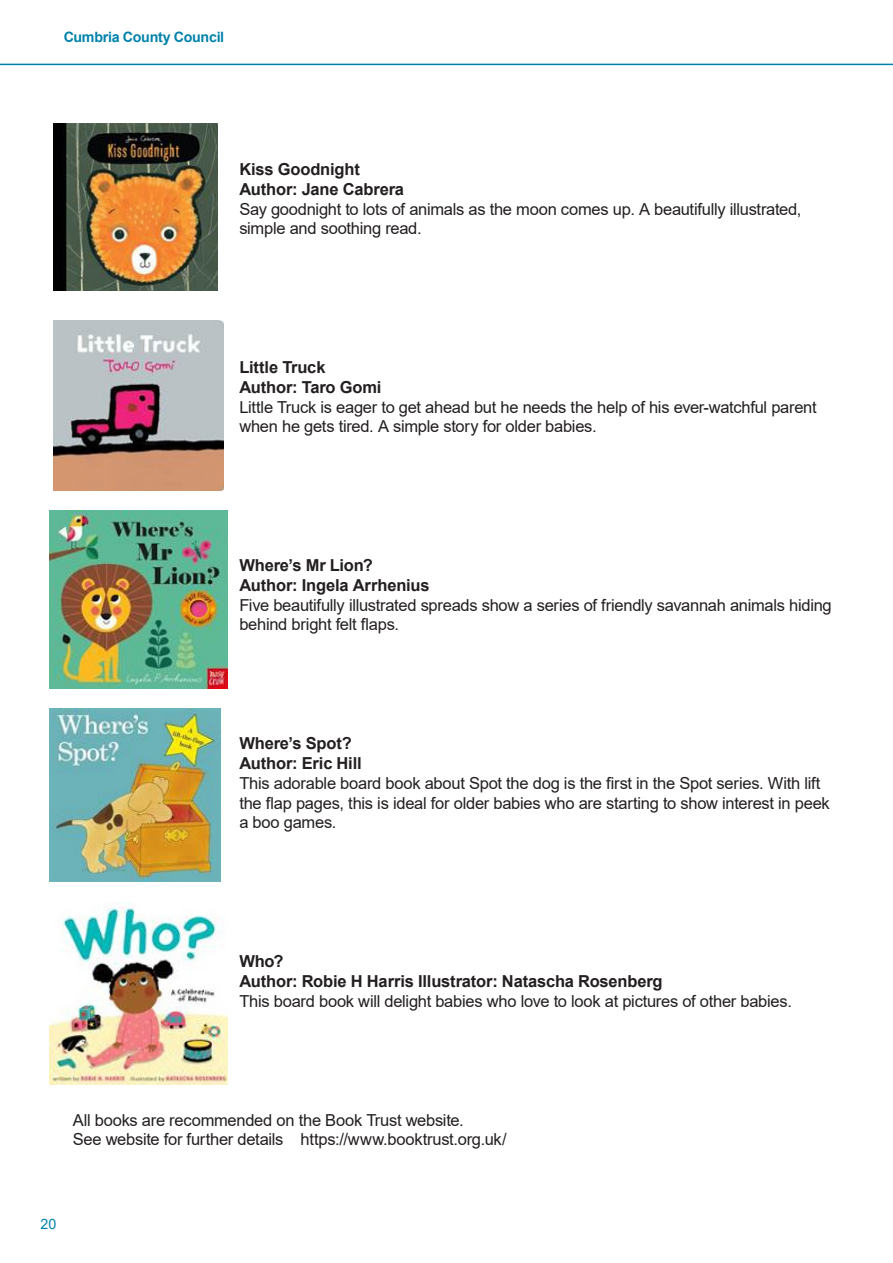
<style>
.page{position:relative;width:893px;height:1263px;background:#fff}
.page>*{position:absolute;margin:0;border:0;box-sizing:border-box;transform-origin:0 0}
.t1{font:16.5px/19.8px "Arial";letter-spacing:-.015em;color:#231f20}
.t2{font:700 16.5px "Arial";letter-spacing:-.01em;color:#231f20}
.t3{font:700 14.25px "Arial";letter-spacing:-.02em;color:#0082aa}
.t4{font:14.25px "Arial";color:#0082aa}
</style>
<div class="page">
<hr style="left:0;top:64px;width:893px;height:1px;background:#0082aa">
<img style="left:54px;top:123px;width:164px;height:168px">
<img style="left:54px;top:320px;width:170px;height:170px">
<img style="left:49px;top:510px;width:179px;height:179px">
<img style="left:49px;top:709px;width:172px;height:172px">
<img style="left:49px;top:902px;width:179px;height:183px">
<p class="t3" style="left:64px;top:27px;width:162px">Cumbria County Council</p>
<p class="t2" style="left:239px;top:158px;width:122px">Kiss Goodnight</p>
<p class="t2" style="left:239px;top:177px;width:166px">Author: Jane Cabrera</p>
<p class="t1" style="left:239px;top:199px;width:564px">Say goodnight to lots of animals as the moon comes up. A beautifully illustrated, simple and soothing read.</p>
<p class="t2" style="left:239px;top:356px;width:88px">Little Truck</p>
<p class="t2" style="left:239px;top:375px;width:144px">Author: Taro Gomi</p>
<p class="t1" style="left:239px;top:397px;width:579px">Little Truck is eager to get ahead but he needs the help of his ever-watchful parent when he gets tired. A simple story for older babies.</p>
<p class="t2" style="left:239px;top:554px;width:135px">Where’s Mr Lion?</p>
<p class="t2" style="left:239px;top:573px;width:192px">Author: Ingela Arrhenius</p>
<p class="t1" style="left:239px;top:595px;width:594px">Five beautifully illustrated spreads show a series of friendly savannah animals hiding behind bright felt flaps.</p>
<p class="t2" style="left:239px;top:732px;width:114px">Where’s Spot?</p>
<p class="t2" style="left:239px;top:752px;width:124px">Author: Eric Hill</p>
<p class="t1" style="left:239px;top:773px;width:592px">This adorable board book about Spot the dog is the first in the Spot series. With lift the flap pages, this is ideal for older babies who are starting to show interest in peek a boo games.</p>
<p class="t2" style="left:239px;top:950px;width:46px">Who?</p>
<p class="t2" style="left:239px;top:969px;width:425px">Author: Robie H Harris Illustrator: Natascha Rosenberg</p>
<p class="t1" style="left:239px;top:991px;width:554px">This board book will delight babies who love to look at pictures of other babies.</p>
<p class="t1" style="left:73px;top:1110px;width:392px">All books are recommended on the Book Trust website.</p>
<p class="t1" style="left:73px;top:1129px;width:436px">See website for further details https://www.booktrust.org.uk/</p>
<p class="t4" style="left:41px;top:1214px;width:17px">20</p>
</div>
